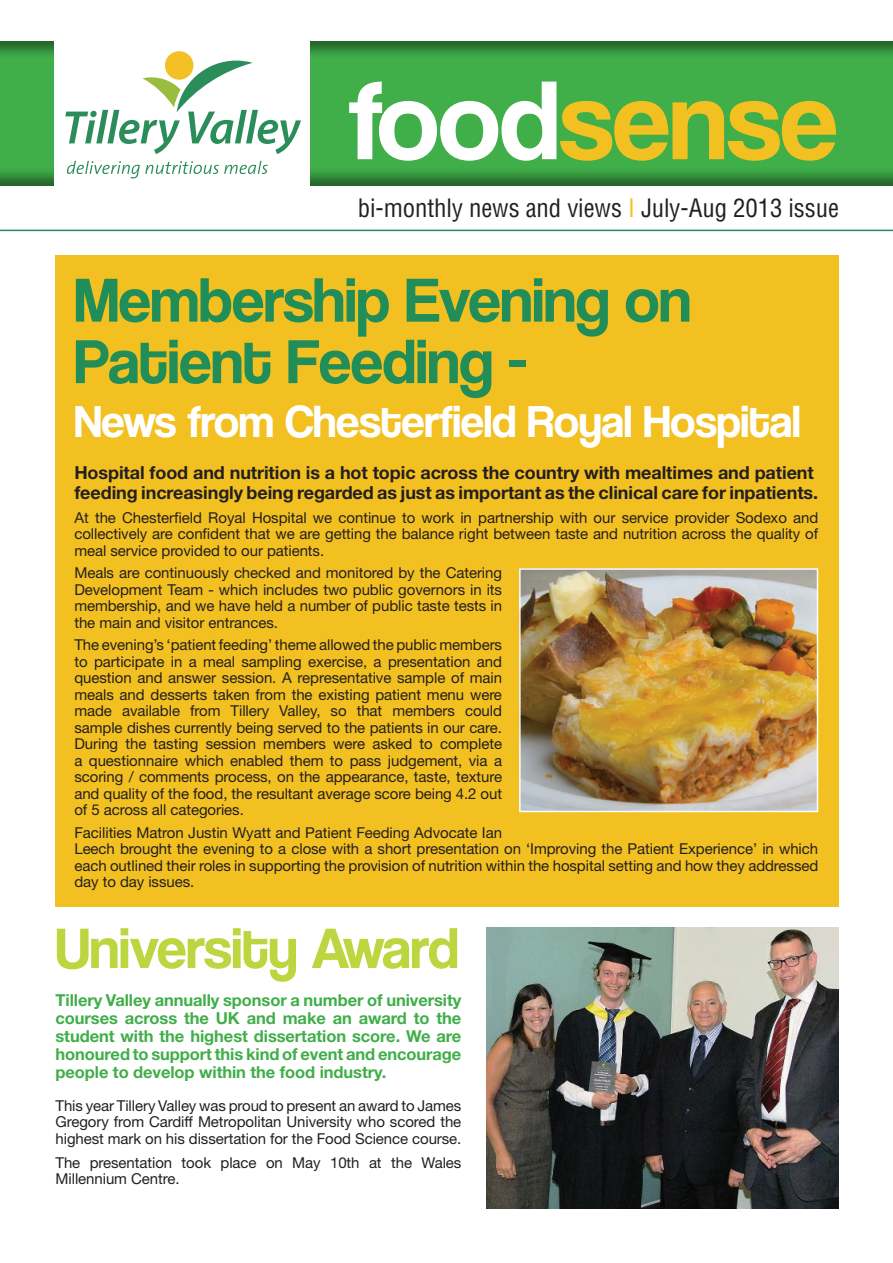
<style>
.page{position:relative;width:893px;height:1263px;background:#fff}
.page>*{position:absolute;margin:0;border:0;box-sizing:border-box;transform-origin:0 0}
.t1{font:115.5px "Coolvetica Rg";letter-spacing:-.005em;color:#f3c021}
.t2{font:64.5px/61.5px "Coolvetica Rg";letter-spacing:-.005em;color:#218d59}
.t3{font:59.25px "Coolvetica Rg";letter-spacing:-.005em;color:#bcd63f}
.t4{font:46.5px "Coolvetica Rg";letter-spacing:-.005em;color:#fff}
.t5{font:condensed 24.75px "Helvetica";letter-spacing:-.005em;color:#231f20}
.t6{font:700 18px "Helvetica Neue";letter-spacing:-.005em;color:#231f20}
.t7{font:700 16.5px/18px "Helvetica Neue";letter-spacing:-.005em;color:#40ae49;text-align:justify}
.t8{font:15px/16.5px "Helvetica Neue";letter-spacing:-.005em;color:#231f20;text-align:justify}
.s1{color:#fff}
.s2{color:#f3c021}
</style>
<div class="page">
<div style="left:0;top:41px;width:893px;height:147px;background:#231f20;opacity:.5"></div>
<div style="left:54px;top:34px;width:255px;height:177px;background:#fff"></div>
<div style="left:165px;top:51px;width:29px;height:29px;background:#f3c025;border-radius:50%"></div>
<svg style="left:65px;top:60px;width:236px;height:94px"></svg>
<svg style="left:67px;top:161px;width:201px;height:17px"></svg>
<hr style="left:0;top:230px;width:893px;height:1px;background:#218d59">
<div style="left:56px;top:255px;width:783px;height:652px;background:#f3c021"></div>
<img style="left:522px;top:571px;width:293px;height:238px">
<div style="left:519px;top:568px;width:299px;height:244px;border:2px solid #fff"></div>
<img style="left:487px;top:927px;width:352px;height:282px">
<p class="t1" style="left:349px;top:53px;width:490px"><span class="s1">food</span>sense</p>
<p class="t5" style="left:358px;top:192px;width:483px">bi-monthly news and views <span class="s2">I</span> July-Aug 2013 issue</p>
<p class="t2" style="left:74px;top:269px;width:618px">Membership Evening on<br>Patient Feeding -</p>
<p class="t4" style="left:74px;top:394px;width:728px">News from Chesterfield Royal Hospital</p>
<p class="t6" style="left:74px;top:462px;width:741px">Hospital food and nutrition is a hot topic across the country with mealtimes and patient</p>
<p class="t6" style="left:74px;top:481px;width:745px">feeding increasingly being regarded as just as important as the clinical care for inpatients.</p>
<p class="t8" style="left:74px;top:509px;width:745px">At the Chesterfield Royal Hospital we continue to work in partnership with our service provider Sodexo and collectively are confident that we are getting the balance right between taste and nutrition across the quality of meal service provided to our patients.</p>
<p class="t8" style="left:74px;top:564px;width:429px">Meals are continuously checked and monitored by the Catering Development Team - which includes two public governors in its membership, and we have held a number of public taste tests in the main and visitor entrances.</p>
<p class="t8" style="left:74px;top:636px;width:429px">The evening’s ‘patient feeding’ theme allowed the public members to participate in a meal sampling exercise, a presentation and question and answer session. A representative sample of main meals and desserts taken from the existing patient menu were made available from Tillery Valley, so that members could sample dishes currently being served to the patients in our care.<br>During the tasting session members were asked to complete a questionnaire which enabled them to pass judgement, via a scoring / comments process, on the appearance, taste, texture and quality of the food, the resultant average score being 4.2 out of 5 across all categories.</p>
<p class="t8" style="left:74px;top:824px;width:745px;text-align:left">Facilities Matron Justin Wyatt and Patient Feeding Advocate Ian<br>Leech brought the evening to a close with a short presentation on ‘Improving the Patient Experience’ in which each outlined their roles in supporting the provision of nutrition within the hospital setting and how they addressed day to day issues.</p>
<p class="t3" style="left:56px;top:913px;width:405px">University Award</p>
<p class="t7" style="left:56px;top:990px;width:407px">Tillery Valley annually sponsor a number of university courses across the UK and make an award to the student with the highest dissertation score. We are honoured to support this kind of event and encourage people to develop within the food industry.</p>
<p class="t8" style="left:56px;top:1097px;width:407px">This year Tillery Valley was proud to present an award to James Gregory from Cardiff Metropolitan University who scored the highest mark on his dissertation for the Food Science course.</p>
<p class="t8" style="left:56px;top:1154px;width:407px">The presentation took place on May 10th at the Wales<br>Millennium Centre.</p>
</div>
